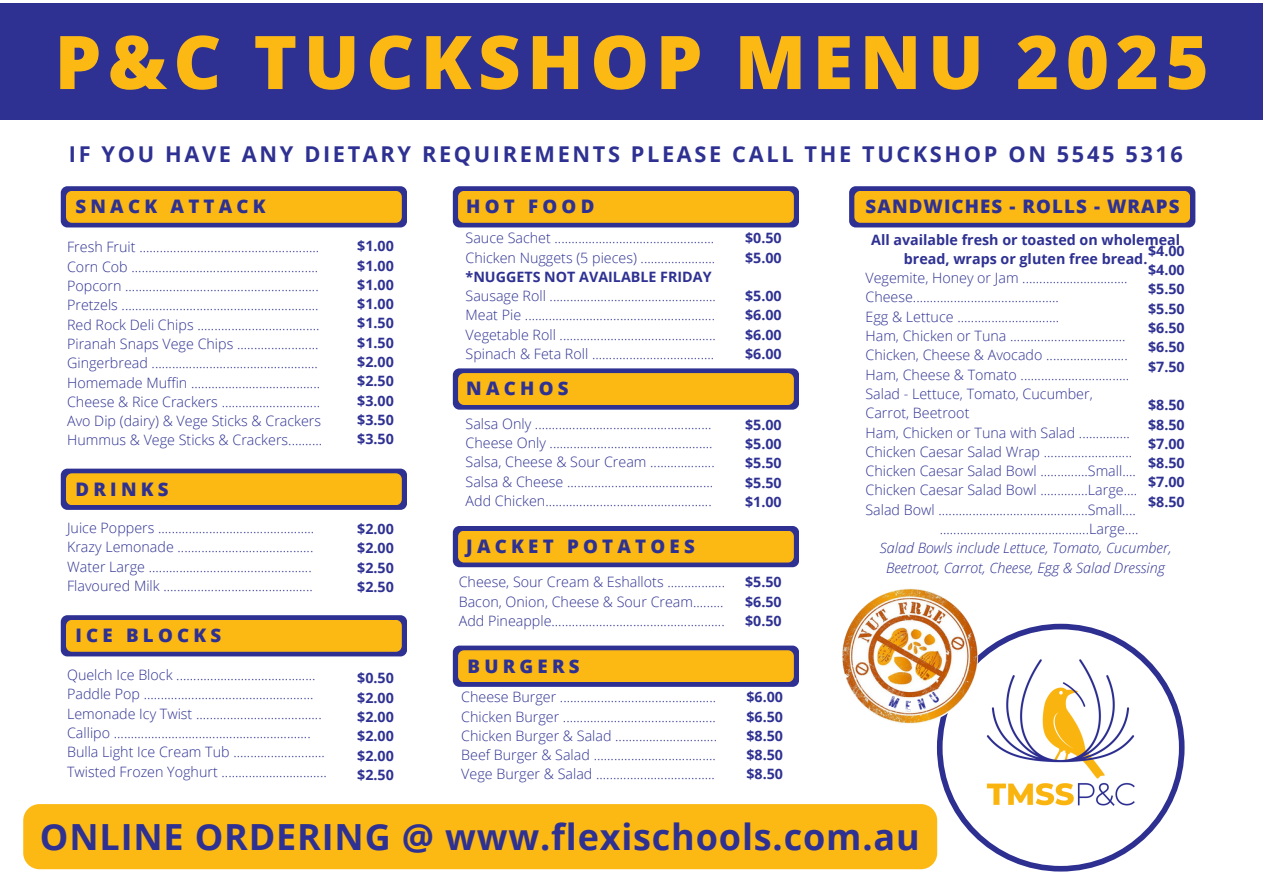
<style>
.page{position:relative;width:1263px;height:894px;background:#fff}
.page>*{position:absolute;margin:0;border:0;box-sizing:border-box;transform-origin:0 0}
.t1{font:800 74.1px "Open Sans";letter-spacing:.09em;color:#fdb913}
.t2{font:700 36px "Open Sans";letter-spacing:.025em;color:#2e3192}
.t3{font:700 21.75px "Open Sans";letter-spacing:.12em;color:#2e3192}
.t4{font:800 18.6px "Open Sans";letter-spacing:.225em;color:#2e3192}
.t5{font:800 18.6px "Open Sans";letter-spacing:.06em;color:#2e3192}
.t6{font:300 14.25px "Open Sans";color:#2e3192}
.t7{font:700 14.25px/19.4px "Open Sans";color:#2e3192;text-align:justify}
.t8{font:italic 300 14.25px/19.4px "Open Sans";color:#2e3192;text-align:center}
</style>
<div class="page">
<div style="left:0;top:3px;width:1263px;height:116px;background:#2e3192"></div>
<div style="left:453px;top:645px;width:346px;height:41px;background:#2e3192;border-radius:7px"></div>
<div style="left:458px;top:650px;width:336px;height:32px;background:#fdb913;border-radius:6px"></div>
<div style="left:849px;top:186px;width:346px;height:41px;background:#2e3192;border-radius:7px"></div>
<div style="left:854px;top:191px;width:336px;height:32px;background:#fdb913;border-radius:6px"></div>
<div style="left:61px;top:468px;width:346px;height:41px;background:#2e3192;border-radius:7px"></div>
<div style="left:66px;top:473px;width:336px;height:32px;background:#fdb913;border-radius:6px"></div>
<div style="left:453px;top:186px;width:346px;height:41px;background:#2e3192;border-radius:7px"></div>
<div style="left:458px;top:191px;width:336px;height:32px;background:#fdb913;border-radius:6px"></div>
<div style="left:61px;top:615px;width:346px;height:41px;background:#2e3192;border-radius:7px"></div>
<div style="left:66px;top:619px;width:336px;height:32px;background:#fdb913;border-radius:6px"></div>
<div style="left:453px;top:368px;width:346px;height:41px;background:#2e3192;border-radius:7px"></div>
<div style="left:458px;top:373px;width:336px;height:32px;background:#fdb913;border-radius:6px"></div>
<div style="left:453px;top:526px;width:346px;height:41px;background:#2e3192;border-radius:7px"></div>
<div style="left:458px;top:530px;width:336px;height:32px;background:#fdb913;border-radius:6px"></div>
<svg style="left:937px;top:623px;width:247px;height:248px"></svg>
<img style="left:842px;top:588px;width:136px;height:136px;border-radius:50%">
<div style="left:61px;top:186px;width:346px;height:41px;background:#2e3192;border-radius:7px"></div>
<div style="left:66px;top:191px;width:336px;height:32px;background:#fdb913;border-radius:6px"></div>
<div style="left:23px;top:803px;width:914px;height:65px;background:#fdb913;border-radius:16px"></div>
<svg style="left:889px;top:695px;width:11px;height:13px"></svg>
<svg style="left:906px;top:700px;width:5px;height:10px"></svg>
<svg style="left:917px;top:691px;width:23px;height:18px"></svg>
<h1 class="t1" style="left:55px;top:10px;width:1156px">P&amp;C TUCKSHOP MENU 2025</h1>
<h3 class="t3" style="left:69px;top:138px;width:1115px">IF YOU HAVE ANY DIETARY REQUIREMENTS PLEASE CALL THE TUCKSHOP ON 5545 5316</h3>
<p class="t4" style="left:76px;top:193px;width:192px">SNACK ATTACK</p>
<p class="t4" style="left:466px;top:193px;width:130px">HOT FOOD</p>
<p class="t5" style="left:865px;top:193px;width:316px">SANDWICHES - ROLLS - WRAPS</p>
<p class="t6" style="left:67px;top:237px;width:254px">Fresh Fruit .....................................................</p>
<p class="t6" style="left:67px;top:256px;width:253px">Corn Cob .......................................................</p>
<p class="t6" style="left:67px;top:276px;width:253px">Popcorn .........................................................</p>
<p class="t6" style="left:67px;top:295px;width:253px">Pretzels ..........................................................</p>
<h6 class="t6" style="left:67px;top:314px;width:254px">Red Rock Deli Chips ....................................</h6>
<h6 class="t6" style="left:67px;top:333px;width:253px">Piranah Snaps Vege Chips ........................</h6>
<h6 class="t6" style="left:67px;top:353px;width:252px">Gingerbread .................................................</h6>
<h4 class="t6" style="left:67px;top:372px;width:254px">Homemade Muffin ......................................</h4>
<p class="t6" style="left:67px;top:391px;width:254px">Cheese &amp; Rice Crackers .............................</p>
<p class="t6" style="left:67px;top:411px;width:256px">Avo Dip (dairy) &amp; Vege Sticks &amp; Crackers</p>
<p class="t6" style="left:67px;top:430px;width:257px">Hummus &amp; Vege Sticks &amp; Crackers..........</p>
<p class="t4" style="left:76px;top:475px;width:95px">DRINKS</p>
<p class="t6" style="left:67px;top:517px;width:249px">Juice Poppers ..............................................</p>
<p class="t6" style="left:67px;top:537px;width:248px">Krazy Lemonade ........................................</p>
<h6 class="t6" style="left:67px;top:556px;width:246px">Water Large ................................................</h6>
<p class="t6" style="left:67px;top:575px;width:247px">Flavoured Milk ............................................</p>
<p class="t4" style="left:76px;top:622px;width:147px">ICE BLOCKS</p>
<h4 class="t6" style="left:67px;top:664px;width:250px">Quelch Ice Block .........................................</h4>
<p class="t6" style="left:67px;top:684px;width:248px">Paddle Pop ..................................................</p>
<h4 class="t6" style="left:67px;top:703px;width:256px">Lemonade Icy Twist .....................................</h4>
<p class="t6" style="left:67px;top:722px;width:245px">Callipo ..........................................................</p>
<p class="t6" style="left:67px;top:741px;width:259px">Bulla Light Ice Cream Tub ...........................</p>
<p class="t6" style="left:67px;top:761px;width:261px">Twisted Frozen Yoghurt ...............................</p>
<p class="t7" style="left:357px;top:236px;width:38px">$1.00 $1.00 $1.00 $1.00 $1.50 $1.50 $2.00 $2.50 $3.00 $3.50</p>
<p class="t7" style="left:357px;top:429px;width:38px">$3.50</p>
<h5 class="t7" style="left:357px;top:518px;width:38px">$2.00 $2.00 $2.50 $2.50</h5>
<p class="t7" style="left:357px;top:668px;width:38px">$0.50 $2.00 $2.00 $2.00 $2.00 $2.50</p>
<h6 class="t6" style="left:466px;top:228px;width:250px">Sauce Sachet ...............................................</h6>
<h4 class="t6" style="left:466px;top:247px;width:251px">Chicken Nuggets (5 pieces) ......................</h4>
<p class="t7" style="left:466px;top:266px;width:247px">*NUGGETS NOT AVAILABLE FRIDAY</p>
<p class="t6" style="left:466px;top:286px;width:252px">Sausage Roll .................................................</p>
<p class="t6" style="left:466px;top:305px;width:251px">Meat Pie ........................................................</p>
<p class="t6" style="left:466px;top:324px;width:252px">Vegetable Roll ..............................................</p>
<h6 class="t6" style="left:466px;top:344px;width:250px">Spinach &amp; Feta Roll ....................................</h6>
<p class="t4" style="left:466px;top:375px;width:104px">NACHOS</p>
<p class="t6" style="left:466px;top:413px;width:247px">Salsa Only ....................................................</p>
<h6 class="t6" style="left:466px;top:432px;width:248px">Cheese Only ................................................</h6>
<p class="t6" style="left:466px;top:452px;width:251px">Salsa, Cheese &amp; Sour Cream ...................</p>
<p class="t6" style="left:466px;top:471px;width:249px">Salsa &amp; Cheese ...........................................</p>
<p class="t6" style="left:466px;top:490px;width:248px">Add Chicken.................................................</p>
<p class="t4" style="left:466px;top:533px;width:230px">JACKET POTATOES</p>
<p class="t6" style="left:459px;top:572px;width:268px">Cheese, Sour Cream &amp; Eshallots .................</p>
<p class="t6" style="left:459px;top:591px;width:266px">Bacon, Onion, Cheese &amp; Sour Cream.........</p>
<h6 class="t6" style="left:459px;top:610px;width:267px">Add Pineapple...................................................</h6>
<p class="t4" style="left:468px;top:652px;width:114px">BURGERS</p>
<h4 class="t6" style="left:461px;top:686px;width:256px">Cheese Burger ..............................................</h4>
<h4 class="t6" style="left:461px;top:706px;width:256px">Chicken Burger .............................................</h4>
<h4 class="t6" style="left:461px;top:725px;width:257px">Chicken Burger &amp; Salad ..............................</h4>
<p class="t6" style="left:461px;top:744px;width:256px">Beef Burger &amp; Salad ....................................</p>
<p class="t6" style="left:461px;top:764px;width:255px">Vege Burger &amp; Salad ...................................</p>
<h4 class="t7" style="left:745px;top:228px;width:38px">$0.50 $5.00</h4>
<p class="t7" style="left:745px;top:286px;width:38px">$5.00 $6.00 $6.00 $6.00</p>
<p class="t7" style="left:745px;top:414px;width:38px">$5.00 $5.00 $5.50 $5.50 $1.00</p>
<h2 class="t7" style="left:745px;top:572px;width:38px">$5.50 $6.50 $0.50</h2>
<p class="t7" style="left:746px;top:686px;width:38px">$6.00 $6.50 $8.50 $8.50</p>
<p class="t7" style="left:746px;top:764px;width:38px">$8.50</p>
<p class="t7" style="left:871px;top:229px;width:310px;text-align:center">All available fresh or toasted on wholemeal bread, wraps or gluten free bread.</p>
<p class="t6" style="left:865px;top:268px;width:264px">Vegemite, Honey or Jam ...............................</p>
<p class="t6" style="left:865px;top:287px;width:195px">Cheese...........................................</p>
<p class="t6" style="left:865px;top:306px;width:195px">Egg &amp; Lettuce ..............................</p>
<p class="t6" style="left:865px;top:326px;width:262px">Ham, Chicken or Tuna ..................................</p>
<p class="t6" style="left:865px;top:345px;width:264px">Chicken, Cheese &amp; Avocado ........................</p>
<p class="t6" style="left:865px;top:364px;width:265px">Ham, Cheese &amp; Tomato ................................</p>
<p class="t6" style="left:865px;top:383px;width:229px">Salad - Lettuce, Tomato, Cucumber,</p>
<p class="t6" style="left:865px;top:403px;width:105px">Carrot, Beetroot</p>
<p class="t6" style="left:865px;top:422px;width:266px">Ham, Chicken or Tuna with Salad ...............</p>
<p class="t6" style="left:865px;top:441px;width:268px">Chicken Caesar Salad Wrap ..........................</p>
<p class="t6" style="left:865px;top:461px;width:272px">Chicken Caesar Salad Bowl ..............Small....</p>
<p class="t6" style="left:865px;top:480px;width:273px">Chicken Caesar Salad Bowl ..............Large....</p>
<p class="t6" style="left:865px;top:499px;width:272px">Salad Bowl ............................................Small....</p>
<p class="t6" style="left:940px;top:518px;width:200px">............................................Large....</p>
<p class="t8" style="left:880px;top:538px;width:293px">Salad Bowls include Lettuce, Tomato, Cucumber,<br>Beetroot, Carrot, Cheese, Egg &amp; Salad Dressing</p>
<p class="t7" style="left:1148px;top:240px;width:38px">$4.00 $4.00 $5.50 $5.50 $6.50</p>
<p class="t7" style="left:1148px;top:337px;width:38px">$6.50 $7.50</p>
<p class="t7" style="left:1148px;top:395px;width:38px">$8.50 $8.50 $7.00</p>
<p class="t7" style="left:1148px;top:453px;width:38px">$8.50 $7.00 $8.50</p>
<p class="t2" style="left:40px;top:810px;width:881px">ONLINE ORDERING @ www.flexischools.com.au</p>
</div>
